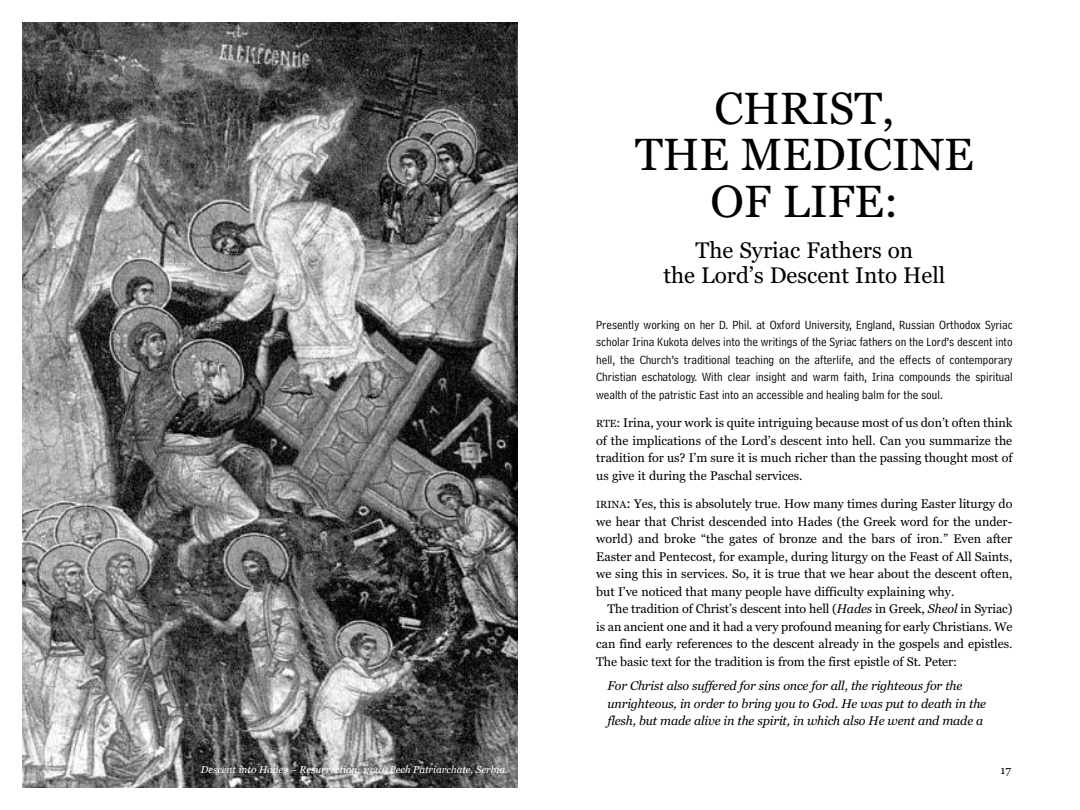
<style>
.page{position:relative;width:1080px;height:810px;background:#fff}
.page>*{position:absolute;margin:0;border:0;box-sizing:border-box;transform-origin:0 0}
.t1{font:45px/46.2px "Georgia";color:#000;text-align:center}
.t2{font:22.5px/25px "Georgia";color:#000;text-align:center}
.t3{font:12.5px/17.5px "Georgia";color:#000;text-align:justify}
.t4{font:12.5px/17.5px "Bell Centennial Address";color:#000;text-align:justify}
.t5{font:italic 12.5px/17.5px "Georgia";letter-spacing:-.01em;color:#000}
.t6{font:11.25px "Georgia";color:#000}
.t7{font:italic 10px "Georgia";color:#fff}
.s1{font-size:10.25px}
.s2{font-size:13.75px}
.s3{font-style:italic}
</style>
<div class="page">
<img style="left:22px;top:22px;width:496px;height:766px">
<h1 class="t1" style="left:635px;top:85px;width:340px">CHRIST,<br>THE MEDICINE<br>OF LIFE:</h1>
<h2 class="t2" style="left:663px;top:237px;width:283px">The Syriac Fathers on<br>the Lord’s Descent Into Hell</h2>
<p class="t4" style="left:596px;top:317px;width:418px">Presently working on her D. Phil. at Oxford University, England, Russian Orthodox Syriac scholar Irina Kukota delves into the writings of the Syriac fathers on the Lord’s descent into hell, the Church’s traditional teaching on the afterlife, and the effects of contemporary Christian eschatology. With clear insight and warm faith, Irina compounds the spiritual wealth of the patristic East into an accessible and healing balm for the soul.</p>
<p class="t3" style="left:596px;top:414px;width:418px"><span class="s1">RTE</span>: Irina, your work is quite intriguing because most of us don’t often think of the implications of the Lord’s descent into hell. Can you summarize the tradition for us? I’m sure it is much richer than the passing thought most of us give it during the Paschal services.</p>
<p class="t3" style="left:596px;top:495px;width:418px"><span class="s1">IRINA</span><span class="s2">:</span> Yes, this is absolutely true. How many times during Easter liturgy do we hear that Christ descended into Hades (the Greek word for the under&shy;world) and broke “the gates of bronze and the bars of iron.” Even after Easter and Pentecost, for example, during liturgy on the Feast of All Saints, we sing this in services. So, it is true that we hear about the descent often, but I’ve noticed that many people have difficulty explaining why.</p>
<p class="t3" style="left:596px;top:600px;width:418px;text-indent:11px">The tradition of Christ’s descent into hell (<span class="s3">Hades</span> in Greek, <span class="s3">Sheol</span> in Syriac) is an ancient one and it had a very profound meaning for early Christians. We can find early references to the descent already in the gospels and epistles.<br>The basic text for the tradition is from the first epistle of St. Peter:</p>
<p class="t5" style="left:608px;top:677px;width:380px">For Christ also suffered for sins once for all, the righteous for the unrighteous, in order to bring you to God. He was put to death in the flesh, but made alive in the spirit, in which also He went and made a</p>
<p class="t7" style="left:201px;top:763px;width:308px">Descent into Hades – Resurrection, 1320, Pech Patriarchate, Serbia.</p>
<p class="t6" style="left:1000px;top:763px;width:12px">17</p>
</div>
